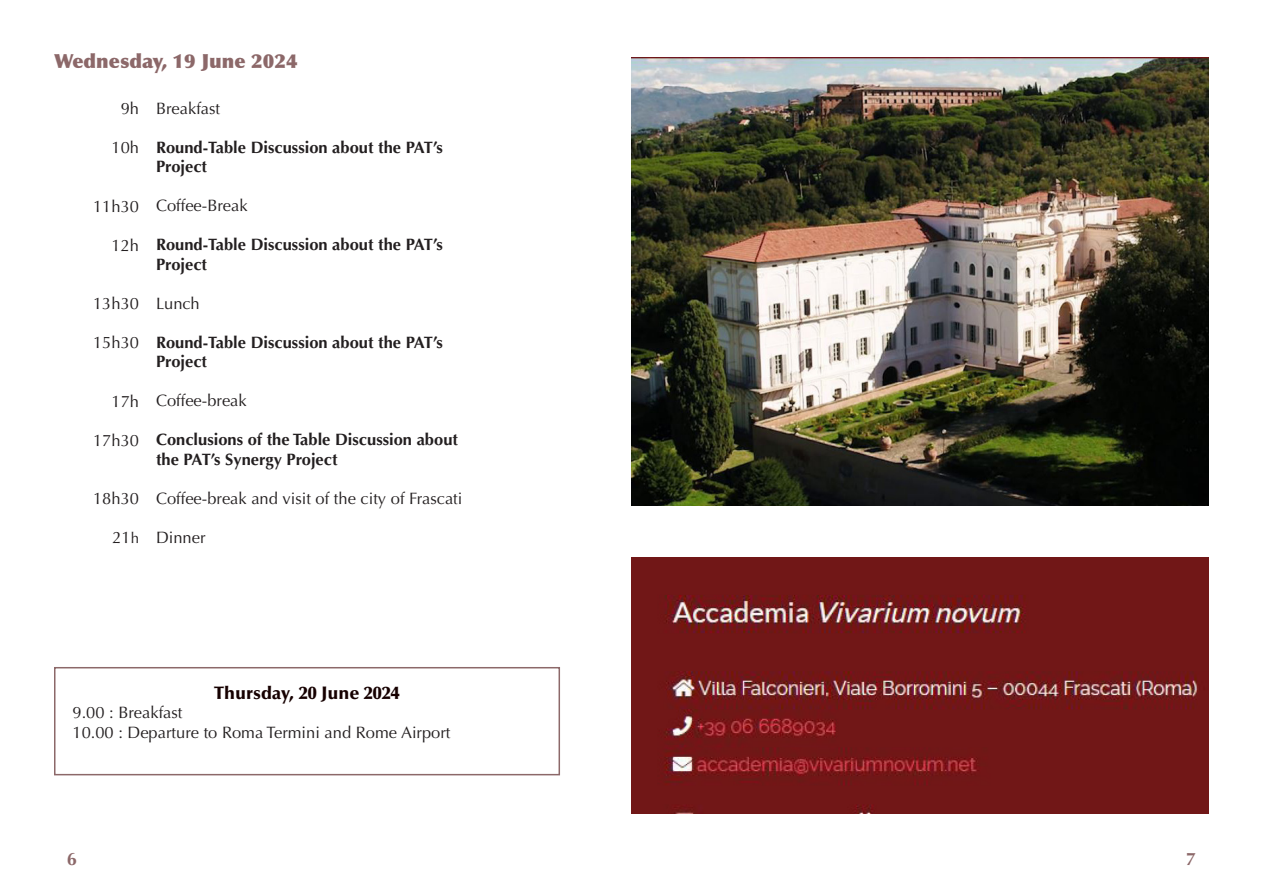
<style>
.page{position:relative;width:1263px;height:893px;background:#fff}
.page>*{position:absolute;margin:0;border:0;box-sizing:border-box;transform-origin:0 0}
.List_Paragraph{font:900 19.5px "Optima LT Std";color:#8c6869}
.t1{font:900 18px "Optima LT Std";color:#160000}
.t2{font:700 18px "Optima LT Std";color:#8c6869}
.t3{font:700 16.5px/19.5px "Optima LT Std";color:#231f20}
.t4{font:16.5px "Optima LT Std";color:#231f20}
.s1{font-size:15px}
</style>
<div class="page">
<div style="left:54px;top:667px;width:506px;height:108px;border:2px solid #8c6869"></div>
<img style="left:631px;top:557px;width:578px;height:256px">
<img style="left:631px;top:58px;width:578px;height:448px">
<p class="List_Paragraph" style="left:54px;top:50px;width:245px">Wednesday, 19 June 2024</p>
<p class="t4" style="left:156px;top:98px;width:66px">Breakfast</p>
<p class="t3" style="left:156px;top:137px;width:288px">Round-Table Discussion about the PAT’s<br>Project</p>
<p class="t4" style="left:156px;top:196px;width:93px">Coffee-Break</p>
<p class="t3" style="left:156px;top:235px;width:288px">Round-Table Discussion about the PAT’s<br>Project</p>
<p class="t4" style="left:156px;top:293px;width:45px">Lunch</p>
<p class="t3" style="left:156px;top:332px;width:288px">Round-Table Discussion about the PAT’s<br>Project</p>
<p class="t4" style="left:156px;top:391px;width:92px">Coffee-break</p>
<p class="t3" style="left:156px;top:430px;width:303px">Conclusions of the Table Discussion about the PAT’s Synergy Project</p>
<p class="t4" style="left:156px;top:488px;width:308px">Coffee-break and visit of the city of Frascati</p>
<p class="t4" style="left:156px;top:527px;width:51px">Dinner</p>
<p class="t4" style="left:121px;top:99px;width:20px">9h</p>
<p class="t4" style="left:111px;top:138px;width:29px">10h</p>
<p class="t4" style="left:93px;top:196px;width:47px">11h30</p>
<p class="t4" style="left:111px;top:235px;width:29px">12h</p>
<p class="t4" style="left:93px;top:294px;width:47px">13h30</p>
<p class="t4" style="left:93px;top:333px;width:47px">15h30</p>
<p class="t4" style="left:111px;top:391px;width:29px">17h</p>
<p class="t4" style="left:93px;top:430px;width:47px">17h30</p>
<p class="t4" style="left:93px;top:489px;width:47px">18h30</p>
<p class="t4" style="left:112px;top:528px;width:28px">21<span class="s1">h</span></p>
<p class="t1" style="left:214px;top:682px;width:187px">Thursday, 20 June 2024</p>
<p class="t4" style="left:73px;top:703px;width:112px">9.00 : Breakfast</p>
<p class="t4" style="left:73px;top:722px;width:379px">10.00 : Departure to Roma Termini and Rome Airport</p>
<p class="t2" style="left:67px;top:848px;width:12px">6</p>
<p class="t2" style="left:1186px;top:848px;width:12px">7</p>
</div>
